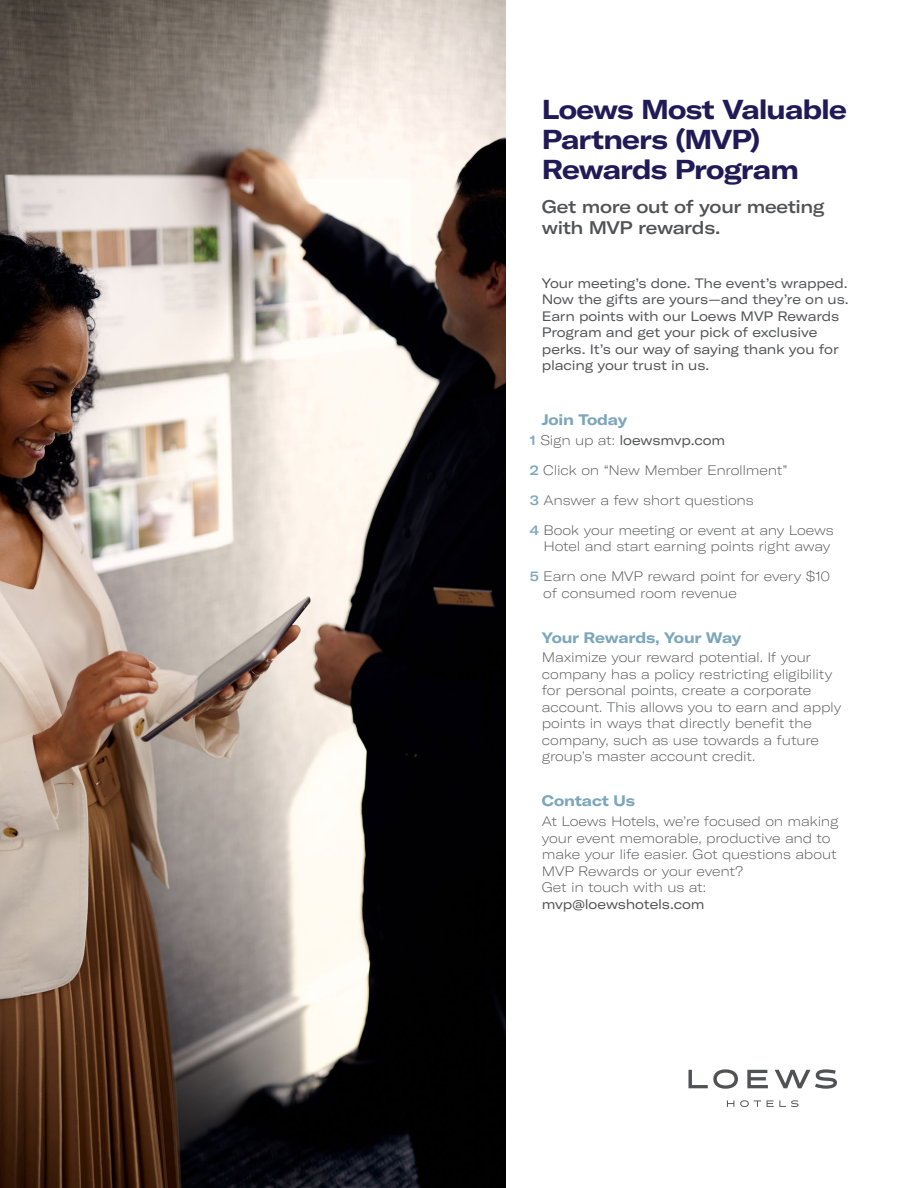
<style>
.page{position:relative;width:918px;height:1188px;background:#fff}
.page>*{position:absolute;margin:0;border:0;box-sizing:border-box;transform-origin:0 0}
.t1{font:700 expanded 27px/30px "GT America";letter-spacing:-.035em;color:#201b57}
.t2{font:500 expanded 18px/21px "GT America";letter-spacing:-.025em;color:#515254}
.t3{font:700 expanded 15px "GT America";letter-spacing:-.015em;color:#7ca6bb}
.t4{font:100 expanded 13.5px/16.5px "GT America";letter-spacing:-.015em;color:#515254}
.t5{font:expanded 13.5px/16.5px "GT America";letter-spacing:-.015em;color:#515254}
.s1{font-weight:500;color:#7ca6bb}
.s2{font-weight:100}
</style>
<div class="page">
<svg style="left:727px;top:1100px;width:7px;height:7px"></svg>
<svg style="left:740px;top:1100px;width:21px;height:7px"></svg>
<svg style="left:767px;top:1100px;width:32px;height:7px"></svg>
<svg style="left:747px;top:1070px;width:21px;height:18px"></svg>
<svg style="left:688px;top:1069px;width:50px;height:20px"></svg>
<svg style="left:775px;top:1069px;width:62px;height:20px"></svg>
<img style="left:0;top:0;width:505px;height:1188px">
<h1 class="t1" style="left:542px;top:94px;width:307px">Loews Most Valuable<br>Partners (MVP)<br>Rewards Program</h1>
<h2 class="t2" style="left:542px;top:196px;width:284px">Get more out of your meeting with MVP rewards.</h2>
<p class="t5" style="left:542px;top:275px;width:308px">Your meeting’s done. The event’s wrapped.<br>Now the gifts are yours—and they’re on us.<br>Earn points with our Loews MVP Rewards Program and get your pick of exclusive perks. It’s our way of saying thank you for placing your trust in us.</p>
<p class="t3" style="left:542px;top:410px;width:87px">Join Today</p>
<p class="t5" style="left:530px;top:432px;width:197px"><span class="s1">1</span> <span class="s2">Sign up at:</span> loewsmvp.com</p>
<p class="t4" style="left:530px;top:462px;width:259px"><span class="s1">2</span> Click on “New Member Enrollment”</p>
<p class="t4" style="left:530px;top:492px;width:225px"><span class="s1">3</span> Answer a few short questions</p>
<p class="t4" style="left:530px;top:522px;width:306px;text-align:right"><span class="s1">4</span> Book your meeting or event at any Loews<br>Hotel and start earning points right away</p>
<p class="t4" style="left:543px;top:568px;width:288px;text-indent:-13px"><span class="s1">5</span> Earn one MVP reward point for every $10 of consumed room revenue</p>
<p class="t3" style="left:542px;top:628px;width:201px">Your Rewards, Your Way</p>
<p class="t4" style="left:542px;top:649px;width:301px">Maximize your reward potential. If your company has a policy restricting eligibility for personal points, create a corporate account. This allows you to earn and apply points in ways that directly benefit the company, such as use towards a future group’s master account credit.</p>
<p class="t3" style="left:542px;top:792px;width:95px">Contact Us</p>
<p class="t4" style="left:542px;top:813px;width:298px">At Loews Hotels, we’re focused on making your event memorable, productive and to make your life easier. Got questions about MVP Rewards or your event?<br>Get in touch with us at:</p>
<p class="t5" style="left:542px;top:896px;width:164px">mvp@loewshotels.com</p>
</div>
